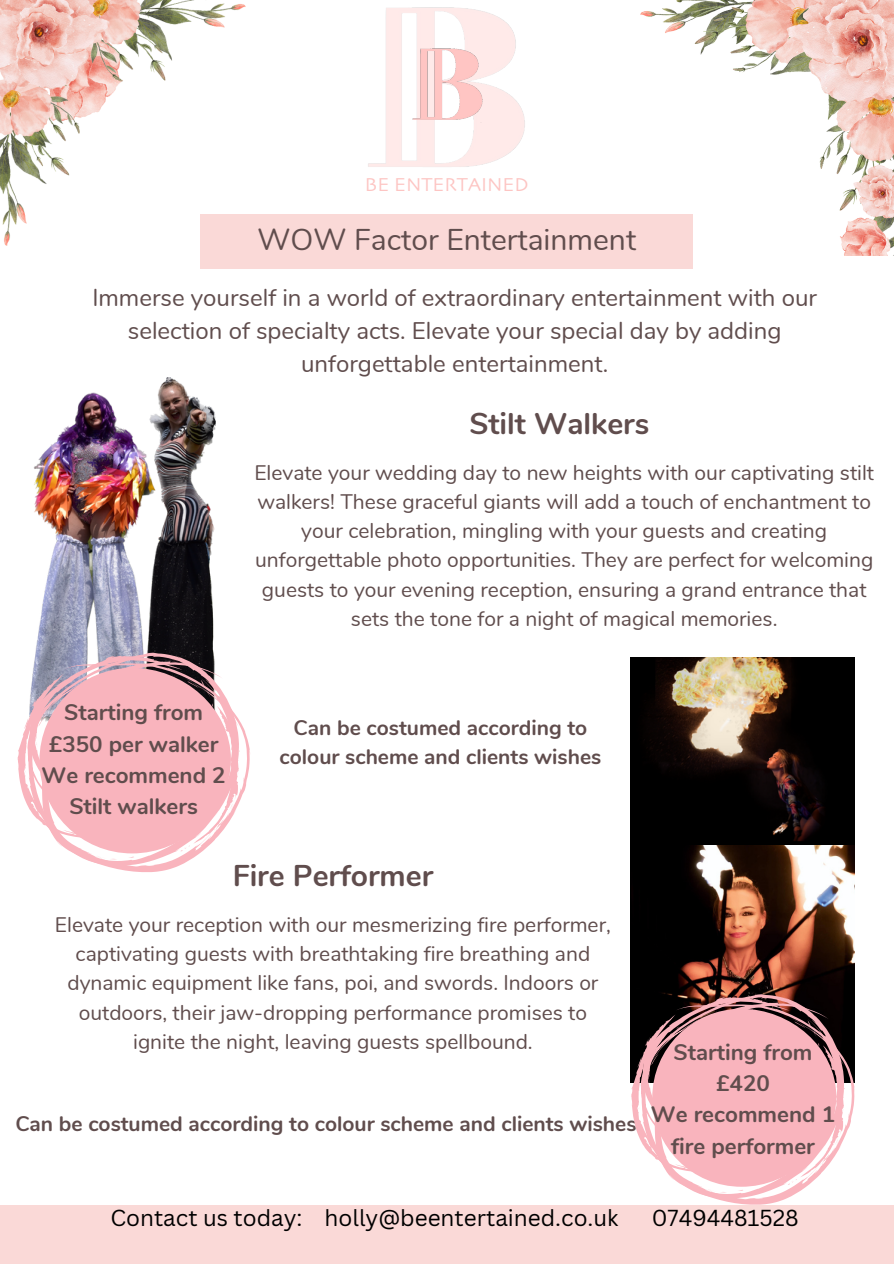
<style>
.page{position:relative;width:894px;height:1264px;background:#fff}
.page>*{position:absolute;margin:0;border:0;box-sizing:border-box;transform-origin:0 0}
.t1{font:700 30px "Nunito";color:#604d4d}
.t2{font:30px "Nunito";color:#604d4d}
.t3{font:24px/32.7px "Nunito";color:#604d4d;text-align:center}
.t4{font:22.5px "Canva Sans";color:#000}
.t5{font:700 22.35px/31.2px "Nunito";color:#604d4d;text-align:center}
.t6{font:21px/29.2px "Nunito";color:#604d4d;text-align:center}
.t7{font:700 21px/29.2px "Nunito";color:#604d4d;text-align:center}
.t8{font:19.5px "Skia";color:#fdc5c3}
</style>
<div class="page">
<div style="left:0;top:1204px;width:893px;height:59px;background:#fad9d7"></div>
<div style="left:200px;top:214px;width:493px;height:54px;background:#fad9d7"></div>
<img style="left:0;top:0;width:245px;height:245px">
<img style="left:640px;top:0;width:253px;height:255px">
<img style="left:34px;top:377px;width:181px;height:275px">
<img style="left:630px;top:657px;width:224px;height:188px">
<img style="left:630px;top:845px;width:224px;height:149px">
<svg style="left:17px;top:655px;width:233px;height:217px"></svg>
<svg style="left:630px;top:994px;width:224px;height:210px"></svg>
<img style="left:368px;top:7px;width:157px;height:160px">
<img style="left:411px;top:48px;width:71px;height:75px">
<p class="t8" style="left:365px;top:176px;width:165px">BE ENTERTAINED</p>
<p class="t2" style="left:257px;top:219px;width:380px">WOW Factor Entertainment</p>
<h1 class="t3" style="left:92px;top:282px;width:726px">Immerse yourself in a world of extraordinary entertainment with our selection of specialty acts. Elevate your special day by adding unforgettable entertainment.</h1>
<h3 class="t1" style="left:469px;top:404px;width:181px">Stilt Walkers</h3>
<p class="t5" style="left:41px;top:697px;width:186px">Starting from £350 per walker<br>We recommend 2<br>Stilt walkers</p>
<p class="t6" style="left:254px;top:458px;width:621px">Elevate your wedding day to new heights with our captivating stilt walkers! These graceful giants will add a touch of enchantment to your celebration, mingling with your guests and creating unforgettable photo opportunities. They are perfect for welcoming guests to your evening reception, ensuring a grand entrance that sets the tone for a night of magical memories.</p>
<p class="t7" style="left:279px;top:713px;width:323px">Can be costumed according to colour scheme and clients wishes</p>
<h5 class="t1" style="left:233px;top:855px;width:202px">Fire Performer</h5>
<p class="t6" style="left:55px;top:910px;width:557px">Elevate your reception with our mesmerizing fire performer, captivating guests with breathtaking fire breathing and dynamic equipment like fans, poi, and swords. Indoors or outdoors, their jaw-dropping performance promises to ignite the night, leaving guests spellbound.</p>
<h1 class="t7" style="left:15px;top:1109px;width:622px">Can be costumed according to colour scheme and clients wishes</h1>
<p class="t5" style="left:650px;top:1037px;width:186px">Starting from £420<br>We recommend 1 fire performer</p>
<p class="t4" style="left:110px;top:1202px;width:509px">Contact us today: holly@beentertained.co.uk</p>
<p class="t4" style="left:651px;top:1202px;width:148px">07494481528</p>
</div>
